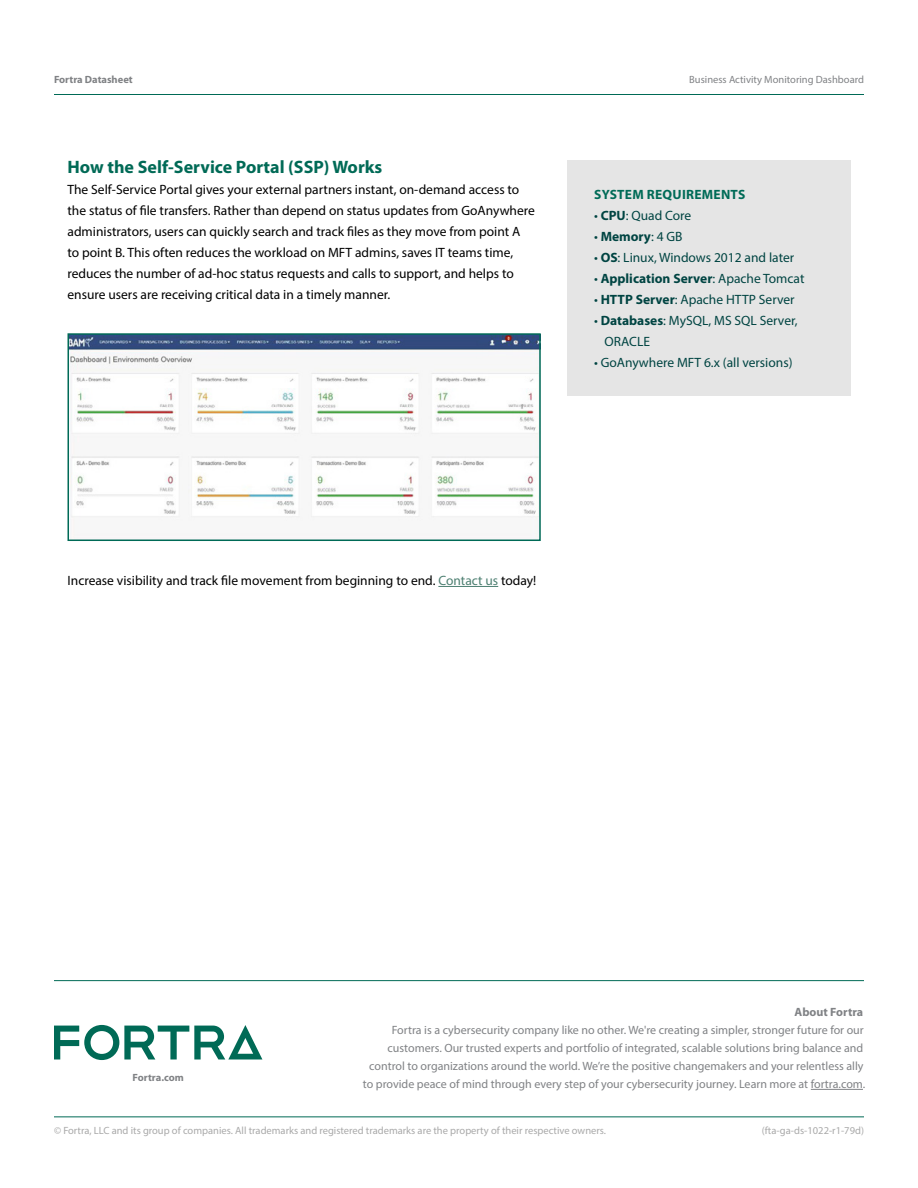
<style>
.page{position:relative;width:918px;height:1188px;background:#fff}
.page>*{position:absolute;margin:0;border:0;box-sizing:border-box;transform-origin:0 0}
.t1{font:700 18px "Myriad Pro";color:#006a56}
.t2{font:13.5px/21px "Myriad Pro";color:#000}
.t3{font:13.5px/21px "Myriad Pro";color:#004442}
.t4{font:700 13.5px "Myriad Pro";color:#004442}
.t5{font:700 13.5px "Myriad Pro";letter-spacing:.02em;color:#006b57}
.t6{font:12px/18px "Myriad Pro";color:#808285;text-align:right}
.t7{font:700 12px "Myriad Pro";color:#808285}
.t8{font:10.5px "Myriad Pro";color:#a9a9a9}
.t9{font:10.5px "Myriad Pro";color:#808285}
.t10{font:700 10.5px "Myriad Pro";color:#808285}
.s1{font-weight:700}
.s2{font-weight:400}
.s3{color:#4d7f71}
</style>
<div class="page">
<hr style="left:54px;top:94px;width:810px;height:1px;background:#006a56">
<hr style="left:54px;top:1116px;width:810px;height:1px;background:#006a56">
<hr style="left:54px;top:980px;width:810px;height:1px;background:#006a56">
<svg style="left:54px;top:1025px;width:208px;height:35px"></svg>
<hr style="left:811px;top:1089px;width:52px;height:1px;background:#808285">
<hr style="left:438px;top:586px;width:60px;height:1px;background:#4d7f71">
<div style="left:567px;top:160px;width:283px;height:235px;background:#e5e5e5"></div>
<img style="left:71px;top:336px;width:467px;height:202px">
<div style="left:68px;top:333px;width:473px;height:208px;border:2px solid #006a56"></div>
<p class="t10" style="left:54px;top:73px;width:80px">Fortra Datasheet</p>
<h1 class="t1" style="left:68px;top:157px;width:316px">How the Self-Service Portal (SSP) Works</h1>
<p class="t2" style="left:68px;top:179px;width:469px">The Self-Service Portal gives your external partners instant, on-demand access to the status of file transfers. Rather than depend on status updates from GoAnywhere administrators, users can quickly search and track files as they move from point A to point B. This often reduces the workload on MFT admins, saves IT teams time, reduces the number of ad-hoc status requests and calls to support, and helps to ensure users are receiving critical data in a timely manner.</p>
<p class="t9" style="left:689px;top:73px;width:176px">Business Activity Monitoring Dashboard</p>
<p class="t5" style="left:594px;top:187px;width:153px">SYSTEM REQUIREMENTS</p>
<p class="t3" style="left:594px;top:204px;width:99px">• <span class="s1">CPU</span>: Quad Core</p>
<p class="t4" style="left:594px;top:229px;width:90px"><span class="s2">•</span> Memory<span class="s2">: 4 GB</span></p>
<p class="t3" style="left:594px;top:246px;width:202px">• <span class="s1">OS</span>: Linux, Windows 2012 and later</p>
<p class="t4" style="left:594px;top:271px;width:212px"><span class="s2">•</span> Application Server<span class="s2">: Apache Tomcat</span></p>
<p class="t3" style="left:594px;top:288px;width:202px">• <span class="s1">HTTP Server</span>: Apache HTTP Server</p>
<p class="t3" style="left:605px;top:309px;width:195px;text-indent:-11px">• <span class="s1">Databases</span>: MySQL, MS SQL Server,<br>ORACLE</p>
<p class="t3" style="left:594px;top:351px;width:200px">• GoAnywhere MFT 6.x (all versions)</p>
<p class="t2" style="left:68px;top:570px;width:470px">Increase visibility and track file movement from beginning to end. <span class="s3">Contact us</span> today!</p>
<p class="t10" style="left:133px;top:1071px;width:53px">Fortra.com</p>
<p class="t7" style="left:795px;top:1005px;width:70px">About Fortra</p>
<p class="t6" style="left:363px;top:1021px;width:504px">Fortra is a cybersecurity company like no other. We're creating a simpler, stronger future for our customers. Our trusted experts and portfolio of integrated, scalable solutions bring balance and control to organizations around the world. We’re the positive changemakers and your relentless ally to provide peace of mind through every step of your cybersecurity journey. Learn more at fortra.com.</p>
<p class="t8" style="left:54px;top:1124px;width:554px">© Fortra, LLC and its group of companies. All trademarks and registered trademarks are the property of their respective owners.</p>
<p class="t8" style="left:762px;top:1124px;width:104px">(fta-ga-ds-1022-r1-79d)</p>
</div>
